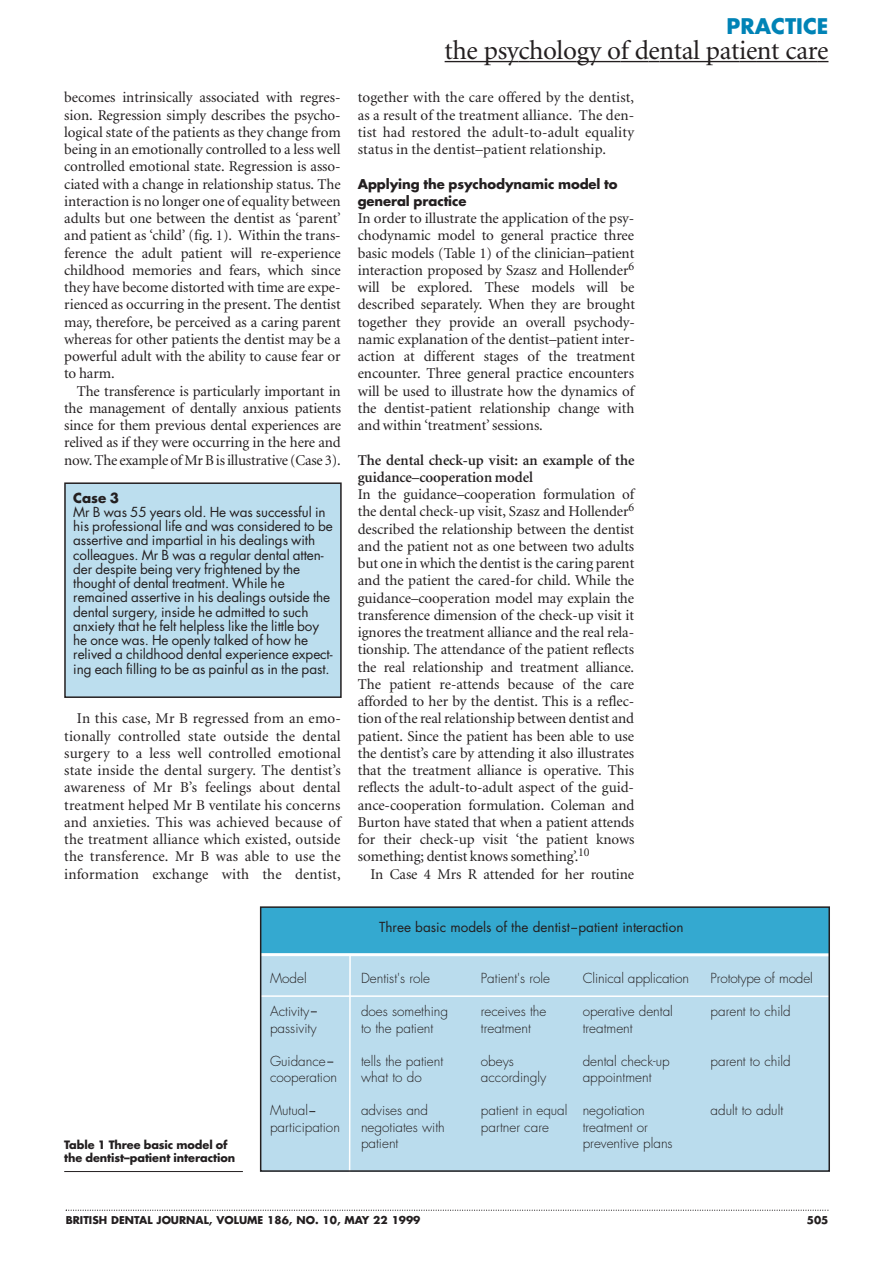
<style>
.page{position:relative;width:893px;height:1263px;background:#fff}
.page>*{position:absolute;margin:0;border:0;box-sizing:border-box;transform-origin:0 0}
.t1{font:27px "Minion";letter-spacing:-.015em;color:#231f20}
.t2{font:700 21px "Futura";color:#0083b6}
.t3{font:15px/17.2px "Minion";letter-spacing:-.005em;color:#231f20;text-align:justify}
.t4{font:600 15px/17.2px "Minion";letter-spacing:-.005em;color:#231f20}
.t5{font:13.5px/14.2px "Futura";letter-spacing:-.005em;color:#231f20}
.t6{font:300 13.5px/16.5px "Futura";color:#231f20}
.t7{font:700 13.5px "Futura";color:#231f20}
.t8{font:700 13.2px/17.2px "Futura";letter-spacing:-.005em;color:#231f20}
.t9{font:700 11.25px/13.5px "Futura";letter-spacing:-.005em;color:#231f20}
.t10{font:700 10.5px "Futura";color:#231f20}
</style>
<div class="page">
<svg style="left:66px;top:1210px;width:762px;height:1px"></svg>
<hr style="left:444px;top:61px;width:74px;height:1px;background:#231f20">
<hr style="left:529px;top:61px;width:47px;height:1px;background:#231f20">
<svg style="left:576px;top:61px;width:13px;height:1px"></svg>
<hr style="left:589px;top:61px;width:31px;height:1px;background:#231f20">
<svg style="left:620px;top:61px;width:39px;height:1px"></svg>
<hr style="left:659px;top:61px;width:80px;height:1px;background:#231f20">
<svg style="left:739px;top:61px;width:18px;height:1px"></svg>
<hr style="left:757px;top:61px;width:60px;height:1px;background:#231f20">
<div style="left:65px;top:483px;width:276px;height:214px;background:#bcdeee"></div>
<div style="left:64px;top:482px;width:277px;height:216px;border:2px solid #231f20"></div>
<div style="left:261px;top:907px;width:568px;height:264px;background:#badced"></div>
<div style="left:261px;top:907px;width:568px;height:48px;background:#34a9d0"></div>
<hr style="left:261px;top:953px;width:568px;height:3px;background:#fff">
<hr style="left:261px;top:995px;width:568px;height:2px;background:#fff">
<svg style="left:347px;top:956px;width:4px;height:213px"></svg>
<div style="left:260px;top:906px;width:570px;height:266px;border:2px solid #231f20"></div>
<hr style="left:64px;top:1171px;width:179px;height:1px;background:#231f20">
<p class="t3" style="left:64px;top:90px;width:278px">becomes intrinsically associated with regres&shy;sion. Regression simply describes the psycho&shy;logical state of the patients as they change from being in an emotionally controlled to a less well controlled emotional state. Regression is asso&shy;ciated with a change in relationship status. The interaction is no longer one of equality between adults but one between the dentist as ‘parent’ and patient as ‘child’ (fig. 1). Within the trans&shy;ference the adult patient will re-experience childhood memories and fears, which since they have become distorted with time are expe&shy;rienced as occurring in the present. The dentist may, therefore, be perceived as a caring parent whereas for other patients the dentist may be a powerful adult with the ability to cause fear or to harm.</p>
<p class="t3" style="left:64px;top:383px;width:278px;text-indent:13px">The transference is particularly important in the management of dentally anxious patients since for them previous dental experiences are relived as if they were occurring in the here and now. The example of Mr B is illustrative (Case 3).</p>
<p class="t7" style="left:73px;top:491px;width:47px">Case 3</p>
<p class="t5" style="left:73px;top:506px;width:261px">Mr B was 55 years old. He was successful in his professional life and was considered to be assertive and impartial in his dealings with colleagues. Mr B was a regular dental atten&shy;der despite being very frightened by the thought of dental treatment. While he remained assertive in his dealings outside the dental surgery, inside he admitted to such anxiety that he felt helpless like the little boy he once was. He openly talked of how he relived a childhood dental experience expect&shy;ing each filling to be as painful as in the past.</p>
<p class="t3" style="left:64px;top:711px;width:278px;text-indent:13px">In this case, Mr B regressed from an emo&shy;tionally controlled state outside the dental surgery to a less well controlled emotional state inside the dental surgery. The dentist’s awareness of Mr B’s feelings about dental treatment helped Mr B ventilate his concerns and anxieties. This was achieved because of the treatment alliance which existed, outside the transference. Mr B was able to use the information exchange with the dentist,</p>
<p class="t9" style="left:64px;top:1139px;width:172px">Table 1 Three basic model of the dentist–patient interaction</p>
<p class="t6" style="left:270px;top:971px;width:38px">Model</p>
<p class="t6" style="left:270px;top:1004px;width:48px">Activity passivity</p>
<p class="t6" style="left:270px;top:1054px;width:68px">Guidance cooperation</p>
<p class="t6" style="left:270px;top:1103px;width:71px">Mutual participation</p>
<h2 class="t2" style="left:726px;top:17px;width:103px">PRACTICE</h2>
<h1 class="t1" style="left:444px;top:40px;width:385px">the psychology of dental patient care</h1>
<p class="t3" style="left:358px;top:90px;width:278px">together with the care offered by the dentist, as a result of the treatment alliance. The den&shy;tist had restored the adult-to-adult equality status in the dentist–patient relationship.</p>
<p class="t8" style="left:358px;top:176px;width:261px">Applying the psychodynamic model to general practice</p>
<p class="t3" style="left:358px;top:211px;width:279px">In order to illustrate the application of the psy&shy;chodynamic model to general practice three basic models (Table 1) of the clinician–patient interaction proposed by Szasz and Hollender<sup>6 </sup>will be explored. These models will be described separately. When they are brought together they provide an overall psychody&shy;namic explanation of the dentist–patient inter&shy;action at different stages of the treatment encounter. Three general practice encounters will be used to illustrate how the dynamics of the dentist-patient relationship change with and within ‘treatment’ sessions.</p>
<p class="t4" style="left:358px;top:452px;width:278px">The dental check-up visit: an example of the guidance–cooperation model</p>
<p class="t3" style="left:358px;top:487px;width:278px">In the guidance–cooperation formulation of the dental check-up visit, Szasz and Hollender<sup>6 </sup>described the relationship between the dentist and the patient not as one between two adults but one in which the dentist is the caring parent and the patient the cared-for child. While the guidance–cooperation model may explain the transference dimension of the check-up visit it ignores the treatment alliance and the real rela&shy;tionship. The attendance of the patient reflects the real relationship and treatment alliance.<br>The patient re-attends because of the care afforded to her by the dentist. This is a reflec&shy;tion of the real relationship between dentist and patient. Since the patient has been able to use the dentist’s care by attending it also illustrates that the treatment alliance is operative. This reflects the adult-to-adult aspect of the guid&shy;ance-cooperation formulation. Coleman and Burton have stated that when a patient attends for their check-up visit ‘the patient knows something; dentist knows something’.<sup>10</sup></p>
<p class="t3" style="left:370px;top:866px;width:265px">In Case 4 Mrs R attended for her routine</p>
<p class="t5" style="left:379px;top:921px;width:306px">Three basic models of the dentist patient interaction</p>
<p class="t6" style="left:361px;top:971px;width:71px">Dentist's role</p>
<p class="t6" style="left:361px;top:1004px;width:89px">does something to the patient</p>
<p class="t6" style="left:361px;top:1054px;width:84px">tells the patient what to do</p>
<p class="t6" style="left:361px;top:1103px;width:85px">advises and negotiates with patient</p>
<p class="t6" style="left:481px;top:971px;width:71px">Patient's role</p>
<p class="t6" style="left:481px;top:1004px;width:67px">receives the treatment</p>
<p class="t6" style="left:481px;top:1054px;width:67px">obeys accordingly</p>
<p class="t6" style="left:481px;top:1103px;width:88px">patient in equal partner care</p>
<p class="t6" style="left:582px;top:971px;width:108px">Clinical application</p>
<p class="t6" style="left:582px;top:1004px;width:92px">operative dental treatment</p>
<p class="t6" style="left:582px;top:1054px;width:88px">dental check-up appointment</p>
<p class="t6" style="left:582px;top:1103px;width:91px">negotiation treatment or preventive plans</p>
<p class="t6" style="left:710px;top:971px;width:104px">Prototype of model</p>
<p class="t6" style="left:710px;top:1004px;width:82px">parent to child</p>
<p class="t6" style="left:710px;top:1054px;width:82px">parent to child</p>
<p class="t6" style="left:710px;top:1103px;width:74px">adult to adult</p>
<p class="t10" style="left:66px;top:1215px;width:356px">BRITISH DENTAL JOURNAL, VOLUME 186, NO. 10, MAY 22 1999</p>
<p class="t10" style="left:806px;top:1215px;width:23px">505</p>
</div>
